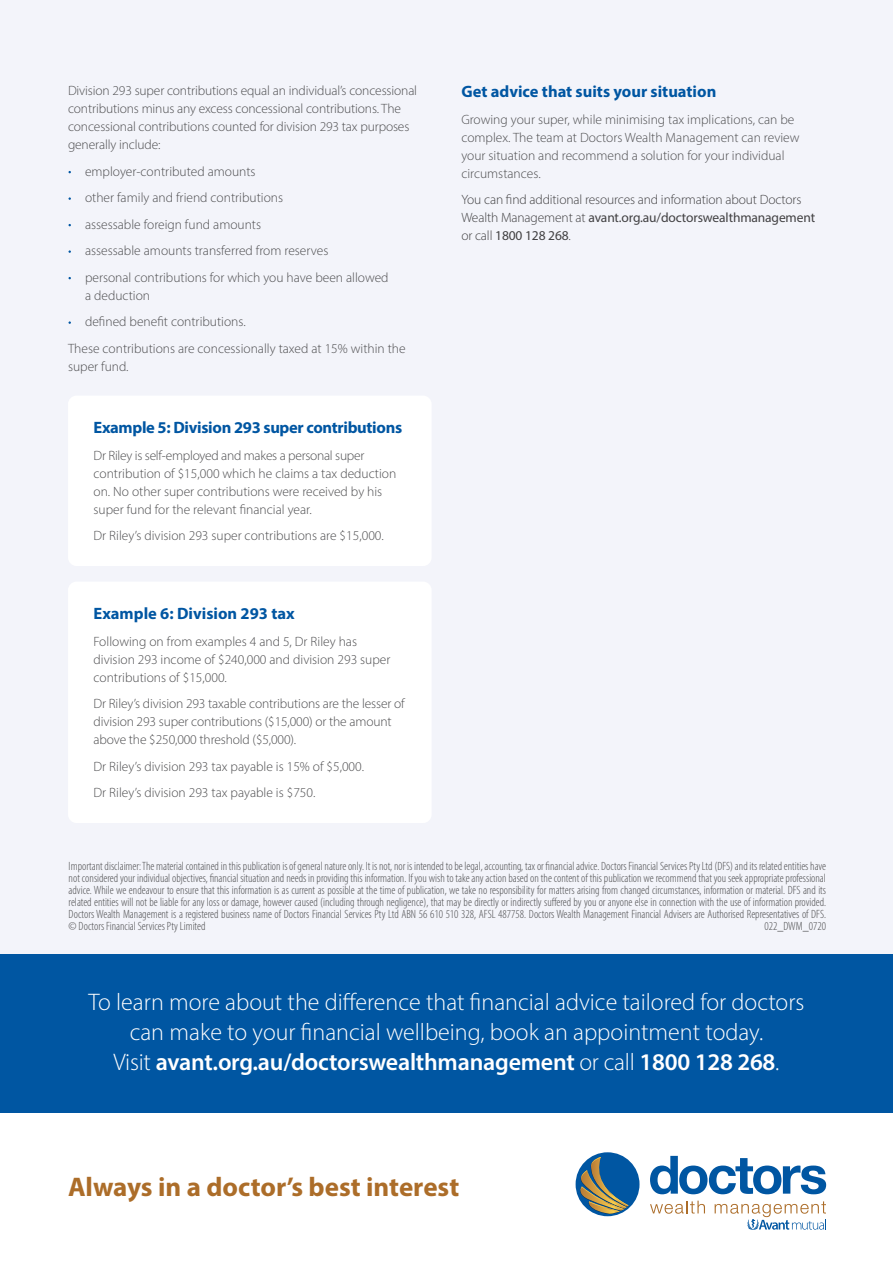
<style>
.page{position:relative;width:893px;height:1263px;background:#fff}
.page>*{position:absolute;margin:0;border:0;box-sizing:border-box;transform-origin:0 0}
.t1{font:700 27px "Myriad Pro";color:#ac6d29}
.t2{font:300 24px/30px "Myriad Pro";color:#fff;text-align:center}
.t3{font:700 16.5px "Myriad Pro";color:#0056a2}
.t4{font:700 16.5px "Myriad Pro";letter-spacing:-.02em;color:#0056a2}
.t5{font:300 13.5px/18px "Myriad Pro";color:#4d4d4f}
.t6{font:300 13.5px/18px "Myriad Pro";letter-spacing:-.01em;color:#414042}
.t7{font:300 condensed 12px/12px "Myriad Pro";color:#4d4d4f;text-align:justify}
.s1{color:#fff}
.s2{font-weight:400}
.s3{font-weight:600}
</style>
<div class="page">
<div style="left:0;top:0;width:893px;height:1112px;background:#f3f4fa"></div>
<svg style="left:650px;top:1156px;width:176px;height:38px"></svg>
<svg style="left:650px;top:1200px;width:55px;height:14px"></svg>
<svg style="left:715px;top:1201px;width:111px;height:29px"></svg>
<div style="left:576px;top:1152px;width:63px;height:64px;background:#0056a2;border-radius:50%"></div>
<svg style="left:579px;top:1157px;width:50px;height:57px"></svg>
<div style="left:0;top:955px;width:893px;height:157px;background:#0056a2"></div>
<div style="left:68px;top:582px;width:364px;height:241px;background:#fff;border-radius:9px"></div>
<div style="left:68px;top:396px;width:364px;height:170px;background:#fff;border-radius:9px"></div>
<p class="t5" style="left:68px;top:82px;width:351px">Division 293 super contributions equal an individual’s concessional contributions minus any excess concessional contributions. The concessional contributions counted for division 293 tax purposes generally include:</p>
<p class="t5" style="left:68px;top:162px;width:189px"><span class="s1">•</span> employer-contributed amounts</p>
<p class="t5" style="left:68px;top:189px;width:217px"><span class="s1">•</span> other family and friend contributions</p>
<p class="t5" style="left:68px;top:215px;width:195px"><span class="s1">•</span> assessable foreign fund amounts</p>
<p class="t5" style="left:68px;top:242px;width:262px"><span class="s1">•</span> assessable amounts transferred from reserves</p>
<p class="t5" style="left:85px;top:268px;width:305px;text-indent:-17px"><span class="s1">•</span> personal contributions for which you have been allowed a deduction</p>
<p class="t5" style="left:68px;top:308px;width:339px;line-height:26.5px"><span class="s1">•</span> defined benefit contributions.<br>These contributions are concessionally taxed at 15% within the</p>
<p class="t5" style="left:68px;top:357px;width:62px">super fund.</p>
<p class="t4" style="left:94px;top:417px;width:310px">Example 5: Division 293 super contributions</p>
<p class="t5" style="left:94px;top:446px;width:304px">Dr Riley is self-employed and makes a personal super contribution of $15,000 which he claims a tax deduction on. No other super contributions were received by his super fund for the relevant financial year.</p>
<p class="t5" style="left:94px;top:527px;width:292px">Dr Riley’s division 293 super contributions are $15,000.</p>
<p class="t3" style="left:94px;top:603px;width:203px">Example 6: Division 293 tax</p>
<p class="t5" style="left:94px;top:632px;width:298px">Following on from examples 4 and 5, Dr Riley has division 293 income of $240,000 and division 293 super contributions of $15,000.</p>
<p class="t5" style="left:94px;top:695px;width:313px">Dr Riley’s division 293 taxable contributions are the lesser of division 293 super contributions ($15,000) or the amount above the $250,000 threshold ($5,000).</p>
<p class="t5" style="left:94px;top:753px;width:272px;line-height:26.5px">Dr Riley’s division 293 tax payable is 15% of $5,000.<br>Dr Riley’s division 293 tax payable is $750.</p>
<p class="t3" style="left:461px;top:81px;width:256px">Get advice that suits your situation</p>
<p class="t5" style="left:461px;top:110px;width:340px">Growing your super, while minimising tax implications, can be complex. The team at Doctors Wealth Management can review your situation and recommend a solution for your individual circumstances.</p>
<p class="t6" style="left:461px;top:191px;width:355px">You can find additional resources and information about Doctors<br>Wealth Management at <span class="s2">avant.org.au/doctorswealthmanagement </span>or call <span class="s2">1800 128 268</span>.</p>
<p class="t7" style="left:69px;top:860px;width:759px">Important disclaimer: The material contained in this publication is of general nature only. It is not, nor is intended to be legal, accounting, tax or financial advice. Doctors Financial Services Pty Ltd (DFS) and its related entities have not considered your individual objectives, financial situation and needs in providing this information. If you wish to take any action based on the content of this publication we recommend that you seek appropriate professional advice. While we endeavour to ensure that this information is as current as possible at the time of publication, we take no responsibility for matters arising from changed circumstances, information or material. DFS and its related entities will not be liable for any loss or damage, however caused (including through negligence), that may be directly or indirectly suffered by you or anyone else in connection with the use of information provided.<br>Doctors Wealth Management is a registered business name of Doctors Financial Services Pty Ltd ABN 56 610 510 328, AFSL 487758. Doctors Wealth Management Financial Advisers are Authorised Representatives of DFS. © Doctors Financial Services Pty Limited</p>
<p class="t7" style="left:764px;top:920px;width:63px">022_DWM_0720</p>
<h2 class="t2" style="left:89px;top:987px;width:717px">To learn more about the difference that financial advice tailored for doctors can make to your financial wellbeing, book an appointment today.<br>Visit <span class="s3">avant.org.au/doctorswealthmanagement</span> or call <span class="s3">1800 128 268</span>.</h2>
<h1 class="t1" style="left:68px;top:1169px;width:393px">Always in a doctor’s best interest</h1>
</div>
